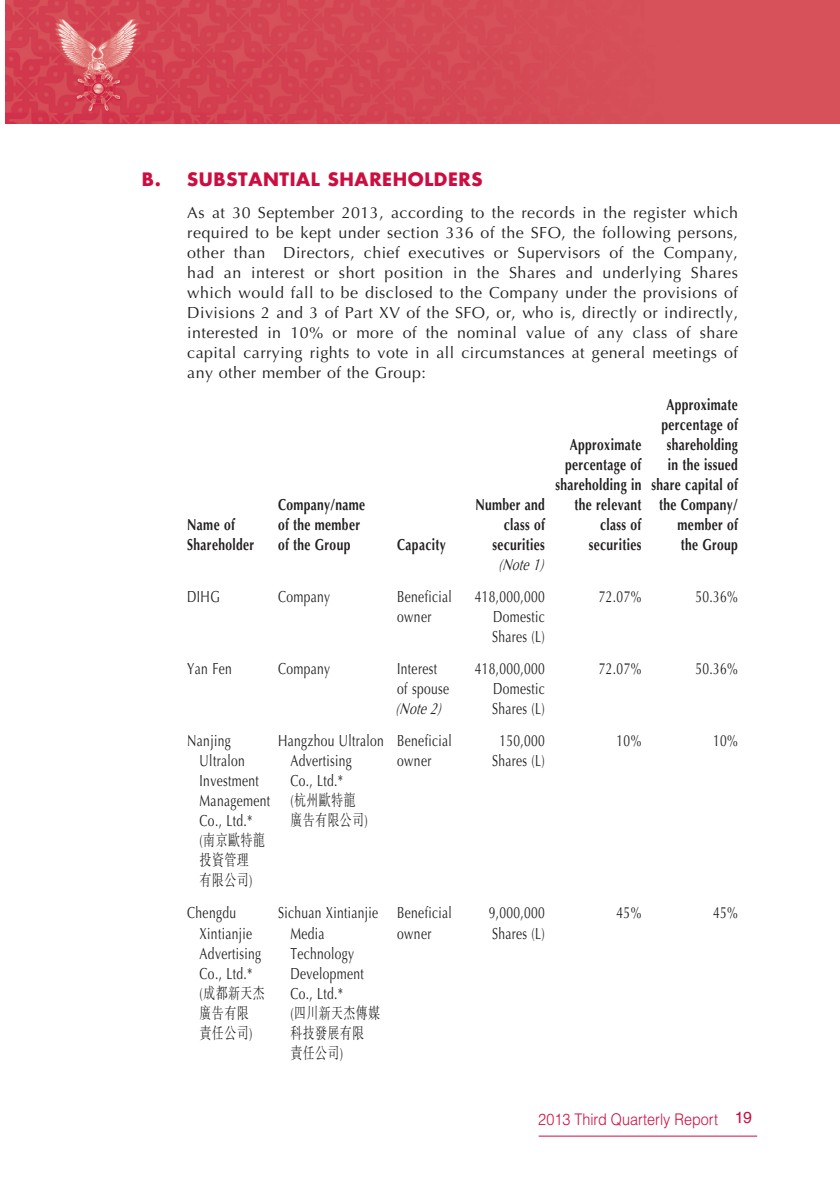
<style>
.page{position:relative;width:840px;height:1191px;background:#fff}
.page>*{position:absolute;margin:0;border:0;box-sizing:border-box;transform-origin:0 0}
._4__副標題{font:700 18px "Futura Std";letter-spacing:.035em;color:#cd0d40}
._1__內文{font:16px/20px "Optima LT Std";letter-spacing:.03em;color:#231f20;text-align:justify}
._1__內文-2{font:16px "Optima LT Std";letter-spacing:.03em;color:#231f20;scale:.75 1}
._1__內文-3{font:700 16px "Optima LT Std";letter-spacing:.03em;color:#231f20;scale:.75 1}
._1__內文-4{font:300 16px "M Sung HK";letter-spacing:.03em;color:#231f20;scale:.75 1}
.t1{font:300 16px "Helvetica LT Std";color:#cd0d40;scale:.9 1}
._1__內文-5{font:italic 16px "Optima LT Std";color:#231f20;scale:.75 1}
.s1{font-family:"Optima LT Std";font-weight:400}
.s2{font-weight:400}
</style>
<div class="page">
<img style="left:6px;top:0;width:833px;height:123px">
<hr style="left:538px;top:1135px;width:218px;height:1px;background:#cd0d40">
<p class="_4__副標題" style="left:142px;top:167px;width:342px">B. SUBSTANTIAL SHAREHOLDERS</p>
<p class="_1__內文" style="left:187px;top:203px;width:552px">As at 30 September 2013, according to the records in the register which required to be kept under section 336 of the SFO, the following persons, other than Directors, chief executives or Supervisors of the Company, had an interest or short position in the Shares and underlying Shares which would fall to be disclosed to the Company under the provisions of Divisions 2 and 3 of Part XV of the SFO, or, who is, directly or indirectly, interested in 10% or more of the nominal value of any class of share capital carrying rights to vote in all circumstances at general meetings of any other member of the Group:</p>
<p class="_1__內文-3" style="left:187px;top:515px;width:65px">Name of</p>
<p class="_1__內文-3" style="left:187px;top:535px;width:90px">Shareholder</p>
<p class="_1__內文-3" style="left:278px;top:495px;width:118px">Company/name</p>
<p class="_1__內文-3" style="left:278px;top:515px;width:111px">of the member</p>
<p class="_1__內文-3" style="left:278px;top:535px;width:98px">of the Group</p>
<p class="_1__內文-3" style="left:397px;top:535px;width:66px">Capacity</p>
<p class="_1__內文-3" style="left:475px;top:495px;width:94px">Number and</p>
<p class="_1__內文-3" style="left:503px;top:515px;width:56px">class of</p>
<p class="_1__內文-3" style="left:492px;top:535px;width:71px">securities</p>
<p class="_1__內文-5" style="left:498px;top:555px;width:68px">(Note 1)</p>
<p class="_1__內文-3" style="left:569px;top:435px;width:97px">Approximate</p>
<p class="_1__內文-3" style="left:564px;top:455px;width:103px">percentage of</p>
<p class="_1__內文-3" style="left:555px;top:475px;width:116px">shareholding in</p>
<p class="_1__內文-3" style="left:574px;top:495px;width:90px">the relevant</p>
<p class="_1__內文-3" style="left:600px;top:515px;width:56px">class of</p>
<p class="_1__內文-3" style="left:588px;top:535px;width:71px">securities</p>
<p class="_1__內文-3" style="left:666px;top:395px;width:97px">Approximate</p>
<p class="_1__內文-3" style="left:661px;top:415px;width:103px">percentage of</p>
<p class="_1__內文-3" style="left:666px;top:435px;width:96px">shareholding</p>
<p class="_1__內文-3" style="left:667px;top:455px;width:95px">in the issued</p>
<p class="_1__內文-3" style="left:651px;top:475px;width:116px">share capital of</p>
<p class="_1__內文-3" style="left:658px;top:495px;width:106px">the Company/</p>
<p class="_1__內文-3" style="left:677px;top:515px;width:82px">member of</p>
<p class="_1__內文-3" style="left:680px;top:535px;width:78px">the Group</p>
<p class="_1__內文-2" style="left:187px;top:587px;width:45px">DIHG</p>
<p class="_1__內文-2" style="left:278px;top:587px;width:71px">Company</p>
<p class="_1__內文-2" style="left:397px;top:587px;width:74px">Beneficial</p>
<p class="_1__內文-2" style="left:474px;top:587px;width:95px">418,000,000</p>
<p class="_1__內文-2" style="left:598px;top:587px;width:58px">72.07%</p>
<p class="_1__內文-2" style="left:695px;top:587px;width:58px">50.36%</p>
<p class="_1__內文-2" style="left:397px;top:607px;width:47px">owner</p>
<p class="_1__內文-2" style="left:493px;top:607px;width:70px">Domestic</p>
<p class="_1__內文-2" style="left:492px;top:627px;width:72px">Shares (L)</p>
<p class="_1__內文-2" style="left:187px;top:659px;width:61px">Yan Fen</p>
<p class="_1__內文-2" style="left:278px;top:659px;width:71px">Company</p>
<p class="_1__內文-2" style="left:397px;top:659px;width:54px">Interest</p>
<p class="_1__內文-2" style="left:474px;top:659px;width:95px">418,000,000</p>
<p class="_1__內文-2" style="left:598px;top:659px;width:58px">72.07%</p>
<p class="_1__內文-2" style="left:695px;top:659px;width:58px">50.36%</p>
<p class="_1__內文-2" style="left:397px;top:679px;width:70px">of spouse</p>
<p class="_1__內文-2" style="left:493px;top:679px;width:70px">Domestic</p>
<p class="_1__內文-5" style="left:395px;top:699px;width:68px">(Note 2)</p>
<p class="_1__內文-2" style="left:492px;top:699px;width:72px">Shares (L)</p>
<p class="_1__內文-2" style="left:187px;top:731px;width:59px">Nanjing</p>
<p class="_1__內文-2" style="left:278px;top:731px;width:143px">Hangzhou Ultralon</p>
<p class="_1__內文-2" style="left:397px;top:731px;width:74px">Beneficial</p>
<p class="_1__內文-2" style="left:499px;top:731px;width:62px">150,000</p>
<p class="_1__內文-2" style="left:616px;top:731px;width:34px">10%</p>
<p class="_1__內文-2" style="left:712px;top:731px;width:34px">10%</p>
<p class="_1__內文-2" style="left:199px;top:751px;width:62px">Ultralon</p>
<p class="_1__內文-2" style="left:290px;top:751px;width:83px">Advertising</p>
<p class="_1__內文-2" style="left:397px;top:751px;width:47px">owner</p>
<p class="_1__內文-2" style="left:492px;top:751px;width:72px">Shares (L)</p>
<p class="_1__內文-2" style="left:199px;top:771px;width:80px">Investment</p>
<p class="_1__內文-2" style="left:290px;top:771px;width:72px">Co., Ltd.*</p>
<p class="_1__內文-2" style="left:199px;top:791px;width:95px">Management</p>
<p class="_1__內文-4" style="left:290px;top:789px;width:88px"><span class="s1">(</span>杭州歐特龍</p>
<p class="_1__內文-2" style="left:199px;top:811px;width:72px">Co., Ltd.*</p>
<p class="_1__內文-4" style="left:290px;top:809px;width:105px">廣告有限公司<span class="s1">)</span></p>
<p class="_1__內文-4" style="left:199px;top:829px;width:88px"><span class="s1">(</span>南京歐特龍</p>
<p class="_1__內文-4" style="left:199px;top:849px;width:67px">投資管理</p>
<p class="_1__內文-4" style="left:199px;top:869px;width:72px">有限公司<span class="s1">)</span></p>
<p class="_1__內文-2" style="left:187px;top:903px;width:66px">Chengdu</p>
<p class="_1__內文-2" style="left:278px;top:903px;width:135px">Sichuan Xintianjie</p>
<p class="_1__內文-2" style="left:397px;top:903px;width:74px">Beneficial</p>
<p class="_1__內文-2" style="left:488px;top:903px;width:76px">9,000,000</p>
<p class="_1__內文-2" style="left:616px;top:903px;width:34px">45%</p>
<p class="_1__內文-2" style="left:712px;top:903px;width:34px">45%</p>
<p class="_1__內文-2" style="left:199px;top:923px;width:71px">Xintianjie</p>
<p class="_1__內文-2" style="left:290px;top:923px;width:47px">Media</p>
<p class="_1__內文-2" style="left:397px;top:923px;width:47px">owner</p>
<p class="_1__內文-2" style="left:492px;top:923px;width:72px">Shares (L)</p>
<p class="_1__內文-2" style="left:199px;top:943px;width:83px">Advertising</p>
<p class="_1__內文-2" style="left:290px;top:943px;width:86px">Technology</p>
<p class="_1__內文-2" style="left:199px;top:963px;width:72px">Co., Ltd.*</p>
<p class="_1__內文-2" style="left:290px;top:963px;width:99px">Development</p>
<p class="_1__內文-4" style="left:199px;top:981px;width:88px"><span class="s1">(</span>成都新天杰</p>
<p class="_1__內文-2" style="left:290px;top:983px;width:72px">Co., Ltd.*</p>
<p class="_1__內文-4" style="left:199px;top:1001px;width:67px">廣告有限</p>
<p class="_1__內文-4" style="left:290px;top:1001px;width:121px"><span class="s1">(</span>四川新天杰傳媒</p>
<p class="_1__內文-4" style="left:199px;top:1021px;width:72px">責任公司<span class="s1">)</span></p>
<p class="_1__內文-4" style="left:290px;top:1021px;width:100px">科技發展有限</p>
<p class="_1__內文-4" style="left:290px;top:1041px;width:72px">責任公司<span class="s1">)</span></p>
<p class="t1" style="left:538px;top:1109px;width:239px">2013 Third Quarterly Report <span class="s2">19</span></p>
</div>
